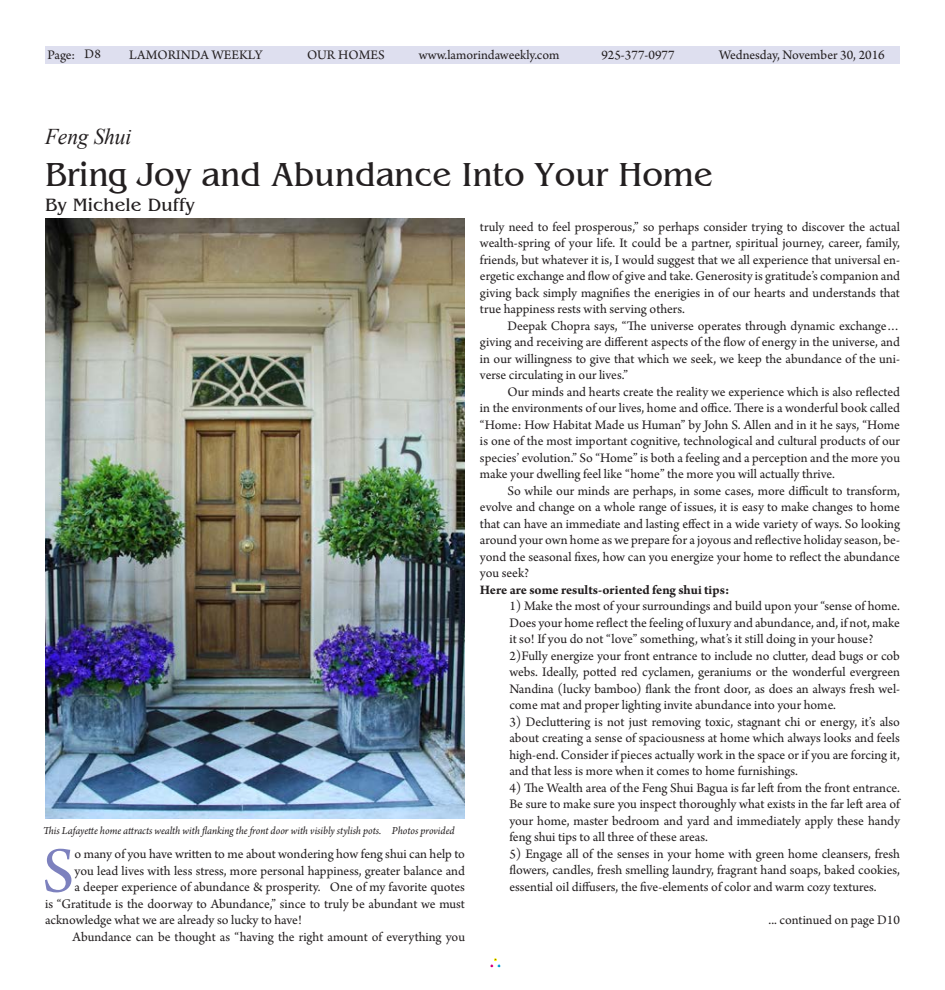
<style>
.page{position:relative;width:945px;height:990px;background:#fff}
.page>*{position:absolute;margin:0;border:0;box-sizing:border-box;transform-origin:0 0}
.t1{font:67.12px "Arno Pro";color:#7d81be}
.t2{font:35px "Benguiat";letter-spacing:-.005em;color:#231f20;scale:.95 1}
.t3{font:italic 22.5px "Times New Roman";letter-spacing:-.005em;color:#231f20;scale:.95 1}
.t4{font:18.75px "Benguiat";color:#231f20}
.t5{font:13.75px/16.5px "Arno Pro";color:#231f20;text-align:justify}
.t6{font:700 13.75px "Arno Pro";letter-spacing:-.005em;color:#231f20}
.t7{font:italic 11.25px "Arno Pro";letter-spacing:-.005em;color:#231f20}
</style>
<div class="page">
<div style="left:490px;top:958px;width:11px;height:10px;border:1px solid #fff"></div>
<div style="left:45px;top:46px;width:855px;height:17px;background:#dedfef"></div>
<img style="left:45px;top:219px;width:419px;height:600px">
<p class="t5" style="left:48px;top:48px;width:55px">Page: D8</p>
<p class="t5" style="left:129px;top:48px;width:135px">LAMORINDA WEEKLY</p>
<p class="t5" style="left:307px;top:48px;width:79px">OUR HOMES</p>
<p class="t5" style="left:419px;top:48px;width:142px">www.lamorindaweekly.com</p>
<p class="t5" style="left:601px;top:48px;width:75px">925-377-0977</p>
<p class="t5" style="left:719px;top:48px;width:167px">Wednesday, November 30, 2016</p>
<h3 class="t3" style="left:45px;top:121px;width:92px">Feng Shui</h3>
<h2 class="t2" style="left:45px;top:157px;width:705px">Bring Joy and Abundance Into Your Home</h2>
<h3 class="t4" style="left:45px;top:195px;width:151px">By Michele Duffy</h3>
<p class="t7" style="left:43px;top:824px;width:413px">This Lafayette home attracts wealth with flanking the front door with visibly stylish pots. Photos provided</p>
<h1 class="t1" style="left:42px;top:833px;width:34px">S</h1>
<p class="t5" style="left:75px;top:847px;width:392px">o many of you have written to me about wondering how feng shui can help to</p>
<p class="t5" style="left:75px;top:863px;width:392px">you lead lives with less stress, more personal happiness, greater balance and</p>
<p class="t5" style="left:75px;top:880px;width:392px">a deeper experience of abundance &amp; prosperity. One of my favorite quotes</p>
<p class="t5" style="left:45px;top:896px;width:422px">is “Gratitude is the doorway to Abundance,” since to truly be abundant we must</p>
<p class="t5" style="left:45px;top:913px;width:258px">acknowledge what we are already so lucky to have!</p>
<p class="t5" style="left:73px;top:929px;width:394px">Abundance can be thought as “having the right amount of everything you</p>
<p class="t5" style="left:480px;top:219px;width:422px">truly need to feel prosperous,” so perhaps consider trying to discover the actual wealth-spring of your life. It could be a partner, spiritual journey, career, family, friends, but whatever it is, I would suggest that we all experience that universal en&shy;ergetic exchange and flow of give and take. Generosity is gratitude’s companion and giving back simply magnifies the enerigies in of our hearts and understands that true happiness rests with serving others.</p>
<p class="t5" style="left:480px;top:318px;width:422px;text-indent:28px">Deepak Chopra says, “The universe operates through dynamic exchange… giving and receiving are different aspects of the flow of energy in the universe, and in our willingness to give that which we seek, we keep the abundance of the uni&shy;verse circulating in our lives.”</p>
<p class="t5" style="left:480px;top:384px;width:422px;text-indent:28px">Our minds and hearts create the reality we experience which is also reflected in the environments of our lives, home and office. There is a wonderful book called “Home: How Habitat Made us Human” by John S. Allen and in it he says, “Home is one of the most important cognitive, technological and cultural products of our species’ evolution.” So “Home” is both a feeling and a perception and the more you make your dwelling feel like “home” the more you will actually thrive.</p>
<p class="t5" style="left:480px;top:483px;width:422px;text-indent:28px">So while our minds are perhaps, in some cases, more difficult to transform, evolve and change on a whole range of issues, it is easy to make changes to home that can have an immediate and lasting effect in a wide variety of ways. So looking around your own home as we prepare for a joyous and reflective holiday season, be&shy;yond the seasonal fixes, how can you energize your home to reflect the abundance you seek?</p>
<p class="t6" style="left:480px;top:582px;width:251px">Here are some results-oriented feng shui tips:</p>
<p class="t5" style="left:509px;top:599px;width:392px;text-align:left">1) Make the most of your surroundings and build upon your “sense of home.<br>Does your home reflect the feeling of luxury and abundance, and, if not, make it so! If you do not “love” something, what’s it still doing in your house?<br>2)Fully energize your front entrance to include no clutter, dead bugs or cob webs. Ideally, potted red cyclamen, geraniums or the wonderful evergreen Nandina (lucky bamboo) flank the front door, as does an always fresh wel&shy;come mat and proper lighting invite abundance into your home.</p>
<p class="t5" style="left:509px;top:714px;width:392px">3) Decluttering is not just removing toxic, stagnant chi or energy, it’s also about creating a sense of spaciousness at home which always looks and feels high-end. Consider if pieces actually work in the space or if you are forcing it, and that less is more when it comes to home furnishings.</p>
<p class="t5" style="left:509px;top:780px;width:392px">4) The Wealth area of the Feng Shui Bagua is far left from the front entrance.<br>Be sure to make sure you inspect thoroughly what exists in the far left area of your home, master bedroom and yard and immediately apply these handy feng shui tips to all three of these areas.</p>
<p class="t5" style="left:509px;top:846px;width:392px">5) Engage all of the senses in your home with green home cleansers, fresh flowers, candles, fresh smelling laundry, fragrant hand soaps, baked cookies, essential oil diffusers, the five-elements of color and warm cozy textures.</p>
<p class="t5" style="left:769px;top:912px;width:133px">... continued on page D10</p>
</div>
